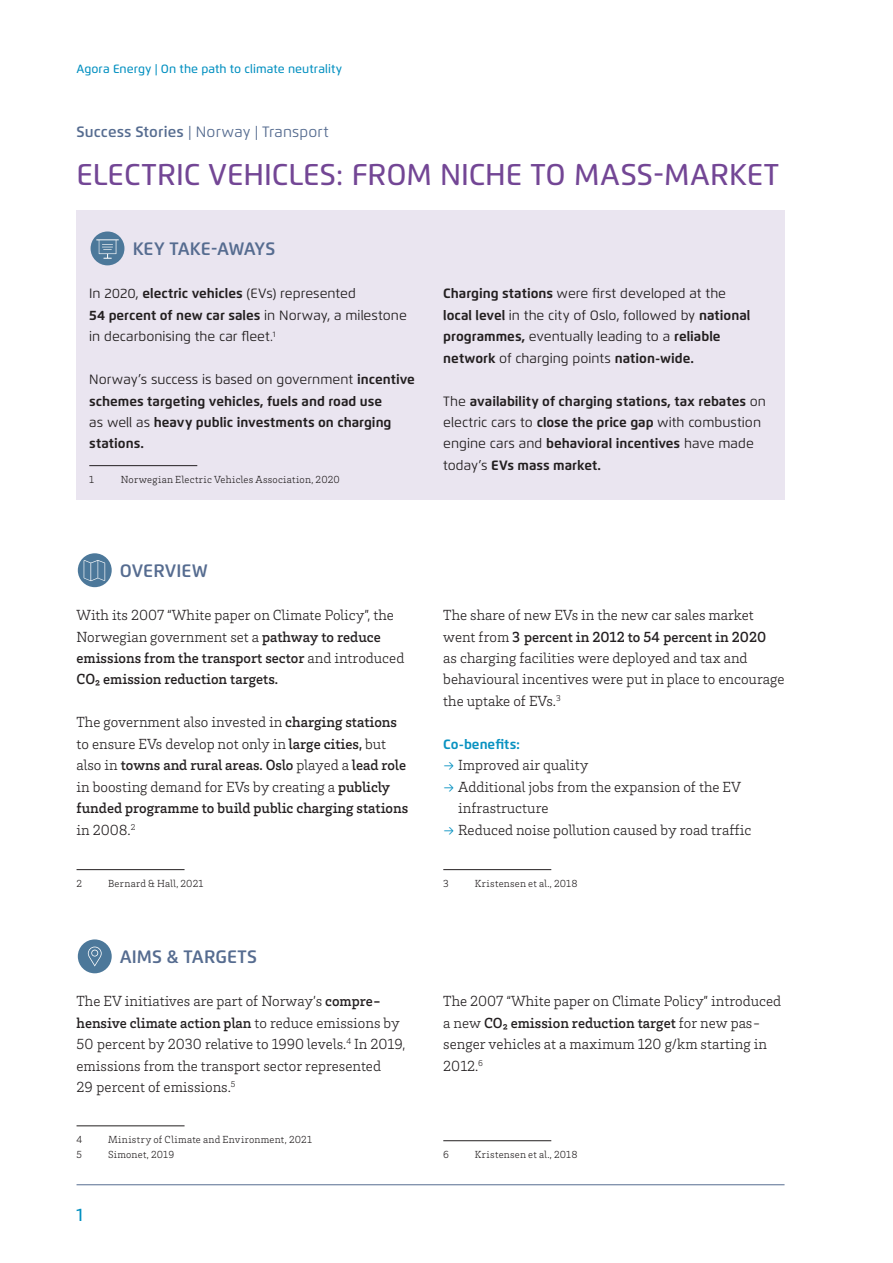
<style>
.page{position:relative;width:893px;height:1263px;background:#fff}
.page>*{position:absolute;margin:0;border:0;box-sizing:border-box;transform-origin:0 0}
.t1{font:500 30px "Flexo";color:#734695}
.Box_Head-2_Versatz_f{font:600 18px "Flexo";color:#566c90}
.t2{font:500 18px "Flexo";color:#008fc0}
.Bodytext_Success_Sto{font:300 15px/21.5px "Brix Slab";color:#231f20}
.Bodytext_Success_Sto-2{font:500 15px/21.5px "Brix Slab";color:#231f20}
.t3{font:15px "Flexo";letter-spacing:.01em;color:#566c90}
.Text_in_Box{font:700 13.5px/21.5px "Flexo";color:#231f20}
.Text_in_Box-2{font:13.5px/21.5px "Flexo";color:#231f20}
.Body_Head_2{font:700 13.5px "Flexo";color:#0992c1}
.t4{font:500 12px "Flexo";letter-spacing:.005em;color:#008fc0}
.Body_Fussnote_Succes{font:300 10.5px "Brix Slab";letter-spacing:.025em;color:#231f20}
.s1{font-weight:600}
.s2{font-weight:700}
.s3{font-weight:400}
.s4{font-weight:500}
.s5{font-weight:300}
.s6{color:#008fc0}
</style>
<div class="page">
<hr style="left:77px;top:1184px;width:707px;height:1px;background:#566c90">
<div style="left:78px;top:939px;width:34px;height:34px;background:#4c789a;border-radius:50%"></div>
<svg style="left:88px;top:946px;width:14px;height:20px"></svg>
<hr style="left:77px;top:1125px;width:108px;height:1px;background:#231f20">
<hr style="left:443px;top:1140px;width:108px;height:1px;background:#231f20">
<svg style="left:78px;top:553px;width:34px;height:34px"></svg>
<svg style="left:84px;top:560px;width:21px;height:21px"></svg>
<hr style="left:77px;top:869px;width:108px;height:1px;background:#231f20">
<hr style="left:443px;top:869px;width:108px;height:1px;background:#231f20">
<div style="left:77px;top:210px;width:707px;height:290px;background:#eae5f0"></div>
<div style="left:91px;top:231px;width:33px;height:34px;background:#4c789a;border-radius:50%"></div>
<svg style="left:96px;top:239px;width:23px;height:20px"></svg>
<hr style="left:89px;top:465px;width:108px;height:1px;background:#231f20">
<p class="t4" style="left:77px;top:62px;width:267px">Agora Energy | On the path to climate neutrality</p>
<p class="t3" style="left:77px;top:123px;width:254px"><span class="s1">Success Stories</span> | Norway | Transport</p>
<h1 class="t1" style="left:77px;top:157px;width:704px">ELECTRIC VEHICLES: FROM NICHE TO MASS-MARKET</h1>
<p class="Box_Head-2_Versatz_f" style="left:133px;top:238px;width:144px">KEY TAKE-AWAYS</p>
<p class="Text_in_Box-2" style="left:89px;top:283px;width:319px">In 2020, <span class="s2">electric vehicles</span> (EVs) represented<br><span class="s2">54 percent of new car sales</span> in Norway, a milestone in decarbonising the car fleet.<sup>1</sup></p>
<p class="Text_in_Box" style="left:89px;top:369px;width:327px"><span class="s3">Norway’s success is based on government</span> incentive schemes targeting vehicles, fuels and road use<br><span class="s3">as well as</span> heavy public investments on charging stations.</p>
<p class="Body_Fussnote_Succes" style="left:89px;top:472px;width:6px">1</p>
<p class="Body_Fussnote_Succes" style="left:121px;top:472px;width:221px">Norwegian Electric Vehicles Association, 2020</p>
<p class="Text_in_Box-2" style="left:443px;top:283px;width:309px"><span class="s2">Charging stations</span> were first developed at the <span class="s2">local level</span> in the city of Oslo, followed by <span class="s2">national programmes,</span> eventually leading to a <span class="s2">reliable network</span> of charging points <span class="s2">nation-wide.</span></p>
<p class="Text_in_Box" style="left:443px;top:390px;width:324px"><span class="s3">The</span> availability of charging stations, tax rebates <span class="s3">on electric cars to</span> close the price gap <span class="s3">with combustion engine cars and</span> behavioral incentives <span class="s3">have made today’s</span> EVs mass market.</p>
<p class="Box_Head-2_Versatz_f" style="left:120px;top:560px;width:89px">OVERVIEW</p>
<p class="Bodytext_Success_Sto" style="left:77px;top:604px;width:329px">With its 2007 “White paper on Climate Policy”, the Norwegian government set a <span class="s4">pathway to reduce emissions from the transport sector</span> and introduced <span class="s4">CO₂ emission reduction targets.</span></p>
<p class="Bodytext_Success_Sto-2" style="left:77px;top:711px;width:333px"><span class="s5">The government also invested in</span> charging stations <span class="s5">to ensure EVs develop not only in</span> large cities, <span class="s5">but also in</span> towns and rural areas. Oslo <span class="s5">played a</span> lead role <span class="s5">in boosting demand for EVs by creating a</span> publicly funded programme to build public charging stations <span class="s5">in 2008.</span><sup>2</sup></p>
<p class="Body_Fussnote_Succes" style="left:77px;top:876px;width:7px">2</p>
<p class="Body_Fussnote_Succes" style="left:108px;top:876px;width:97px">Bernard &amp; Hall, 2021</p>
<p class="Box_Head-2_Versatz_f" style="left:120px;top:946px;width:138px">AIMS &amp; TARGETS</p>
<p class="Bodytext_Success_Sto" style="left:77px;top:990px;width:330px">The EV initiatives are part of Norway’s <span class="s4">compre&shy;hensive climate action plan</span> to reduce emissions by 50 percent by 2030 relative to 1990 levels.<sup>4</sup> In 2019, emissions from the transport sector represented<br>29 percent of emissions.<sup>5</sup></p>
<p class="Body_Fussnote_Succes" style="left:77px;top:1132px;width:7px">4</p>
<p class="Body_Fussnote_Succes" style="left:108px;top:1132px;width:205px">Ministry of Climate and Environment, 2021</p>
<p class="Body_Fussnote_Succes" style="left:77px;top:1147px;width:7px">5</p>
<p class="Body_Fussnote_Succes" style="left:108px;top:1147px;width:68px">Simonet, 2019</p>
<p class="t2" style="left:77px;top:1203px;width:8px">1</p>
<p class="Bodytext_Success_Sto" style="left:443px;top:604px;width:343px">The share of new EVs in the new car sales market went from <span class="s4">3 percent in 2012 to 54 percent in 2020<br></span>as charging facilities were deployed and tax and behavioural incentives were put in place to encourage the uptake of EVs.<sup>3</sup></p>
<p class="Body_Head_2" style="left:443px;top:736px;width:78px">Co-benefits:</p>
<p class="Bodytext_Success_Sto" style="left:443px;top:754px;width:147px"><span class="s6">→</span> Improved air quality</p>
<p class="Bodytext_Success_Sto" style="left:458px;top:775px;width:284px;text-indent:-15px"><span class="s6">→</span> Additional jobs from the expansion of the EV infrastructure</p>
<p class="Bodytext_Success_Sto" style="left:443px;top:818px;width:310px"><span class="s6">→</span> Reduced noise pollution caused by road traffic</p>
<p class="Body_Fussnote_Succes" style="left:443px;top:876px;width:7px">3</p>
<p class="Body_Fussnote_Succes" style="left:475px;top:876px;width:104px">Kristensen et al., 2018</p>
<p class="Bodytext_Success_Sto" style="left:443px;top:990px;width:339px">The 2007 “White paper on Climate Policy” introduced a new <span class="s4">CO₂ emission reduction target</span> for new pas&shy;senger vehicles at a maximum 120 g/km starting in 2012.<sup>6</sup></p>
<p class="Body_Fussnote_Succes" style="left:443px;top:1147px;width:7px">6</p>
<p class="Body_Fussnote_Succes" style="left:475px;top:1147px;width:104px">Kristensen et al., 2018</p>
</div>
